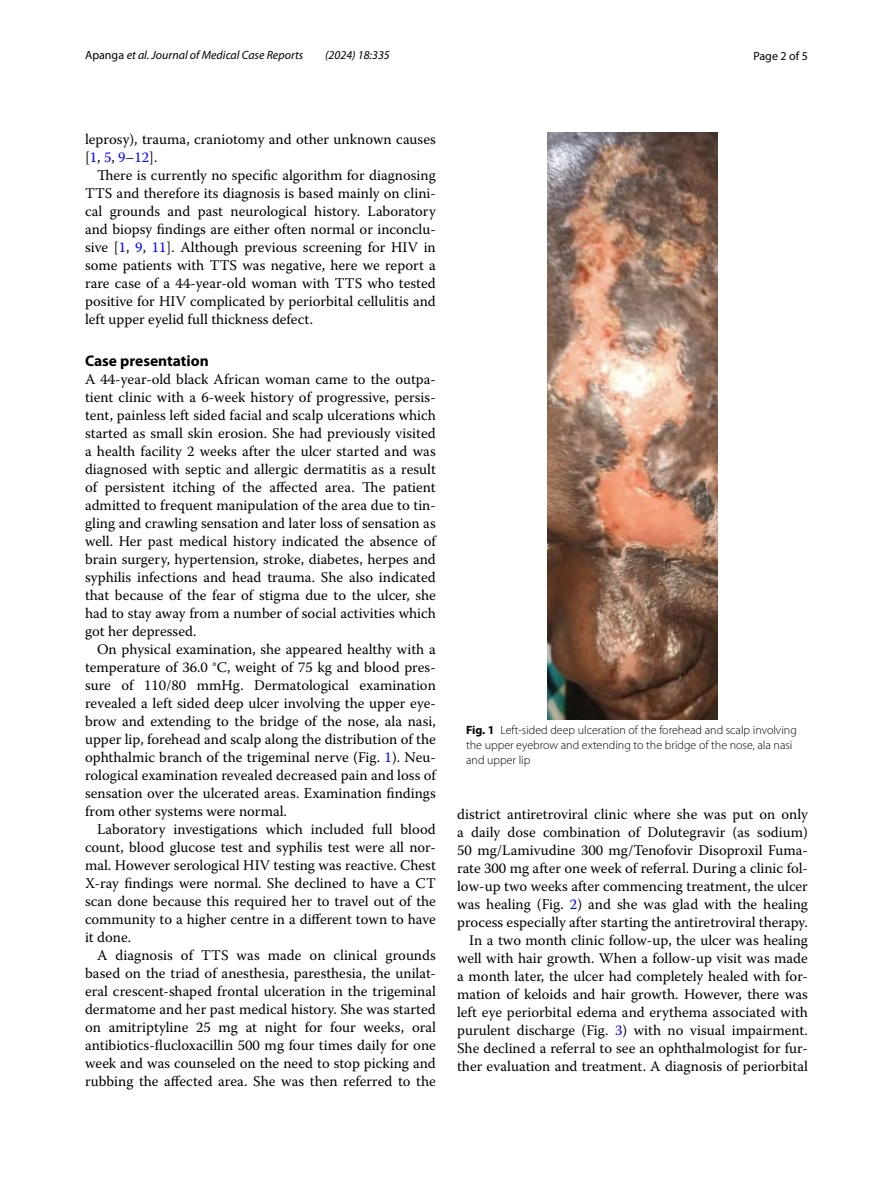
<style>
.page{position:relative;width:893px;height:1187px;background:#fff}
.page>*{position:absolute;margin:0;border:0;box-sizing:border-box;transform-origin:0 0}
.t1{font:700 15.45px "Myriad Pro";color:#000}
.t2{font:14.7px/18px "Warnock Pro";color:#000;text-align:justify}
.t3{font:300 12px/15px "Myriad Pro";color:#000}
.t4{font:italic 12px "Myriad Pro";color:#000}
.t5{font:12px "Myriad Pro";color:#000}
.s1{font-style:normal}
.s2{color:#00f}
.s3{font-weight:700}
</style>
<div class="page">
<img style="left:548px;top:133px;width:169px;height:586px">
<p class="t4" style="left:85px;top:48px;width:220px"><span class="s1">Apanga</span> et al. Journal of Medical Case Reports</p>
<p class="t4" style="left:325px;top:48px;width:66px">(2024) 18:335</p>
<p class="t5" style="left:753px;top:48px;width:56px">Page 2 of 5</p>
<p class="t2" style="left:85px;top:130px;width:352px">leprosy), trauma, craniotomy and other unknown causes [<span class="s2">1</span>, <span class="s2">5</span>, <span class="s2">9</span>–<span class="s2">12</span>].</p>
<p class="t2" style="left:85px;top:166px;width:352px;text-indent:12px">There is currently no specific algorithm for diagnosing TTS and therefore its diagnosis is based mainly on clini&shy;cal grounds and past neurological history. Laboratory and biopsy findings are either often normal or inconclu&shy;sive [<span class="s2">1</span>, <span class="s2">9</span>, <span class="s2">11</span>]. Although previous screening for HIV in some patients with TTS was negative, here we report a rare case of a 44-year-old woman with TTS who tested positive for HIV complicated by periorbital cellulitis and left upper eyelid full thickness defect.</p>
<p class="t1" style="left:85px;top:350px;width:125px">Case presentation</p>
<p class="t2" style="left:85px;top:369px;width:352px">A 44-year-old black African woman came to the outpa&shy;tient clinic with a 6-week history of progressive, persis&shy;tent, painless left sided facial and scalp ulcerations which started as small skin erosion. She had previously visited a health facility 2 weeks after the ulcer started and was diagnosed with septic and allergic dermatitis as a result of persistent itching of the affected area. The patient admitted to frequent manipulation of the area due to tin&shy;gling and crawling sensation and later loss of sensation as well. Her past medical history indicated the absence of brain surgery, hypertension, stroke, diabetes, herpes and syphilis infections and head trauma. She also indicated that because of the fear of stigma due to the ulcer, she had to stay away from a number of social activities which got her depressed.</p>
<p class="t2" style="left:85px;top:639px;width:352px;text-indent:12px">On physical examination, she appeared healthy with a temperature of 36.0 °C, weight of 75 kg and blood pres&shy;sure of 110/80 mmHg. Dermatological examination revealed a left sided deep ulcer involving the upper eye&shy;brow and extending to the bridge of the nose, ala nasi, upper lip, forehead and scalp along the distribution of the ophthalmic branch of the trigeminal nerve (Fig. <span class="s2">1</span>). Neu&shy;rological examination revealed decreased pain and loss of sensation over the ulcerated areas. Examination findings from other systems were normal.</p>
<p class="t2" style="left:85px;top:819px;width:352px;text-indent:12px">Laboratory investigations which included full blood count, blood glucose test and syphilis test were all nor&shy;mal. However serological HIV testing was reactive. Chest X-ray findings were normal. She declined to have a CT scan done because this required her to travel out of the community to a higher centre in a different town to have it done.</p>
<p class="t2" style="left:85px;top:945px;width:352px;text-indent:12px">A diagnosis of TTS was made on clinical grounds based on the triad of anesthesia, paresthesia, the unilat&shy;eral crescent-shaped frontal ulceration in the trigeminal dermatome and her past medical history. She was started on amitriptyline 25 mg at night for four weeks, oral antibiotics-flucloxacillin 500 mg four times daily for one week and was counseled on the need to stop picking and rubbing the affected area. She was then referred to the</p>
<p class="t3" style="left:466px;top:722px;width:332px"><span class="s3">Fig. 1</span> Left-sided deep ulceration of the forehead and scalp involving the upper eyebrow and extending to the bridge of the nose, ala nasi and upper lip</p>
<p class="t2" style="left:457px;top:804px;width:352px;text-align:right">district antiretroviral clinic where she was put on only a daily dose combination of Dolutegravir (as sodium)<br>50 mg/Lamivudine 300 mg/Tenofovir Disoproxil Fuma&shy;rate 300 mg after one week of referral. During a clinic fol&shy;low-up two weeks after commencing treatment, the ulcer was healing (Fig. <span class="s2">2</span>) and she was glad with the healing process especially after starting the antiretroviral therapy.<br>In a two month clinic follow-up, the ulcer was healing well with hair growth. When a follow-up visit was made a month later, the ulcer had completely healed with for&shy;mation of keloids and hair growth. However, there was left eye periorbital edema and erythema associated with purulent discharge (Fig. <span class="s2">3</span>) with no visual impairment.<br>She declined a referral to see an ophthalmologist for fur&shy;ther evaluation and treatment. A diagnosis of periorbital</p>
</div>
